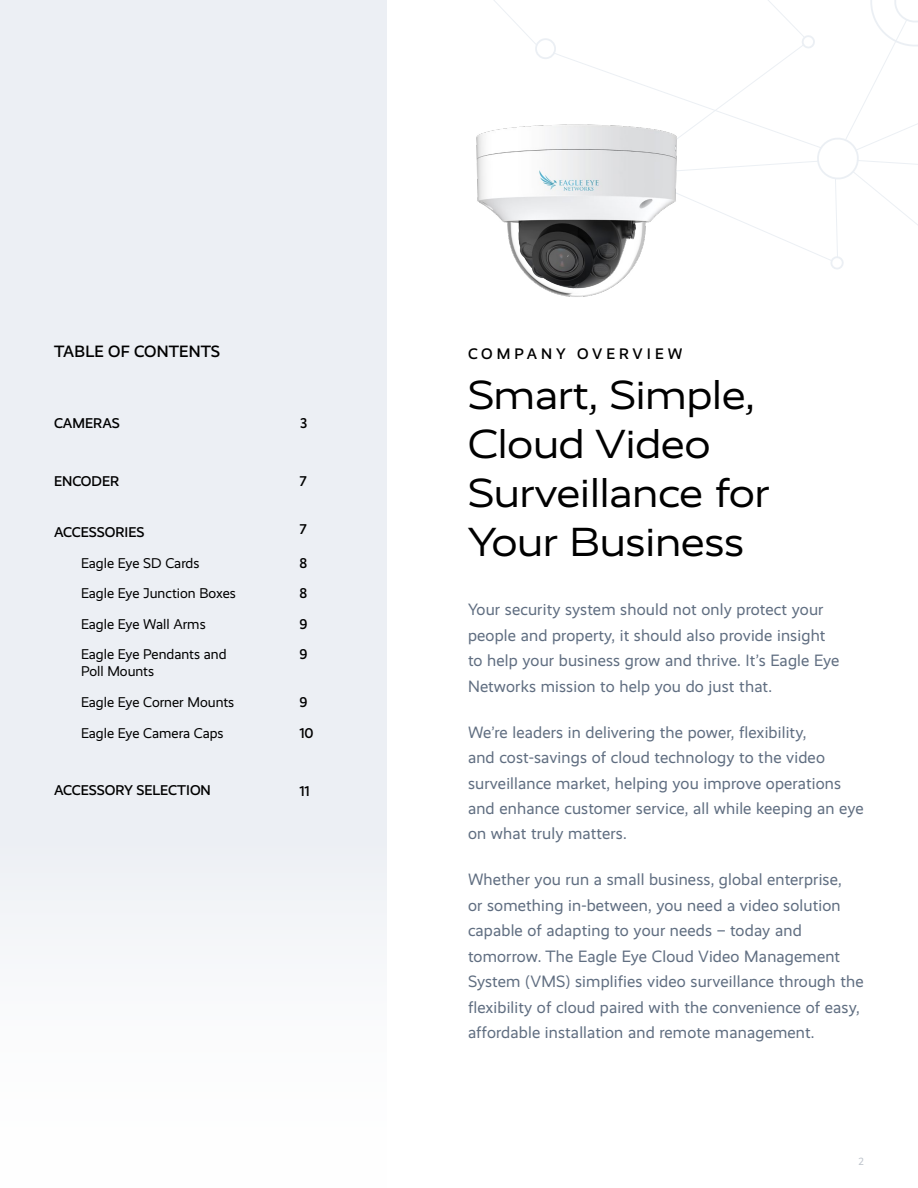
<style>
.page{position:relative;width:918px;height:1188px;background:#fff}
.page>*{position:absolute;margin:0;border:0;box-sizing:border-box;transform-origin:0 0}
.t1{font:40.8px/49.1px "Realist Wide";color:#000}
.t2{font:16.5px/25.5px "Realist";letter-spacing:.01em;color:#606e81}
.t3{font:500 16.5px "Realist";letter-spacing:.01em;color:#000}
.t4{font:500 15.3px "Realist";letter-spacing:.26em;color:#000}
.t5{font:14.25px/30.6px "Realist";color:#000}
.t6{font:500 14.25px/30.5px "Realist";color:#000;text-align:justify}
.t7{font:10.5px "Realist";color:#bdc3cb}
</style>
<div class="page">
<svg style="left:494px;top:0;width:42px;height:45px"></svg>
<div style="left:535px;top:38px;width:21px;height:21px;border:2px solid #d8e0e9;border-radius:50%"></div>
<svg style="left:552px;top:0;width:366px;height:269px"></svg>
<div style="left:0;top:0;width:387px;height:1188px;background:linear-gradient(to bottom,#e7ebf1,#f8f9fa)"></div>
<img style="left:476px;top:82px;width:229px;height:215px">
<p class="t3" style="left:54px;top:342px;width:168px">TABLE OF CONTENTS</p>
<p class="t6" style="left:54px;top:408px;width:68px">CAMERAS</p>
<p class="t6" style="left:300px;top:408px;width:9px">3</p>
<p class="t6" style="left:54px;top:466px;width:67px">ENCODER</p>
<p class="t6" style="left:299px;top:466px;width:9px">7</p>
<p class="t6" style="left:54px;top:517px;width:92px">ACCESSORIES</p>
<p class="t5" style="left:81px;top:547px;width:156px">Eagle Eye SD Cards<br>Eagle Eye Junction Boxes<br>Eagle Eye Wall Arms<br>Eagle Eye Pendants and</p>
<p class="t5" style="left:81px;top:656px;width:155px">Poll Mounts<br>Eagle Eye Corner Mounts<br>Eagle Eye Camera Caps</p>
<p class="t6" style="left:299px;top:514px;width:9px">7</p>
<p class="t6" style="left:299px;top:548px;width:10px">8<br>8<br>9</p>
<p class="t6" style="left:299px;top:639px;width:10px">9</p>
<p class="t6" style="left:299px;top:687px;width:16px">9<br>10</p>
<p class="t6" style="left:54px;top:775px;width:158px">ACCESSORY SELECTION</p>
<p class="t6" style="left:299px;top:775px;width:12px">11</p>
<p class="t4" style="left:468px;top:345px;width:216px">COMPANY OVERVIEW</p>
<h1 class="t1" style="left:468px;top:371px;width:303px">Smart, Simple,<br>Cloud Video<br>Surveillance for<br>Your Business</h1>
<p class="t2" style="left:468px;top:597px;width:373px">Your security system should not only protect your people and property, it should also provide insight to help your business grow and thrive. It’s Eagle Eye Networks mission to help you do just that.</p>
<p class="t2" style="left:468px;top:719px;width:397px">We’re leaders in delivering the power, flexibility,<br>and cost-savings of cloud technology to the video surveillance market, helping you improve operations and enhance customer service, all while keeping an eye on what truly matters.</p>
<p class="t2" style="left:468px;top:867px;width:397px">Whether you run a small business, global enterprise,<br>or something in-between, you need a video solution capable of adapting to your needs – today and tomorrow. The Eagle Eye Cloud Video Management System (VMS) simplifies video surveillance through the flexibility of cloud paired with the convenience of easy, affordable installation and remote management.</p>
<p class="t7" style="left:859px;top:1156px;width:7px">2</p>
</div>
